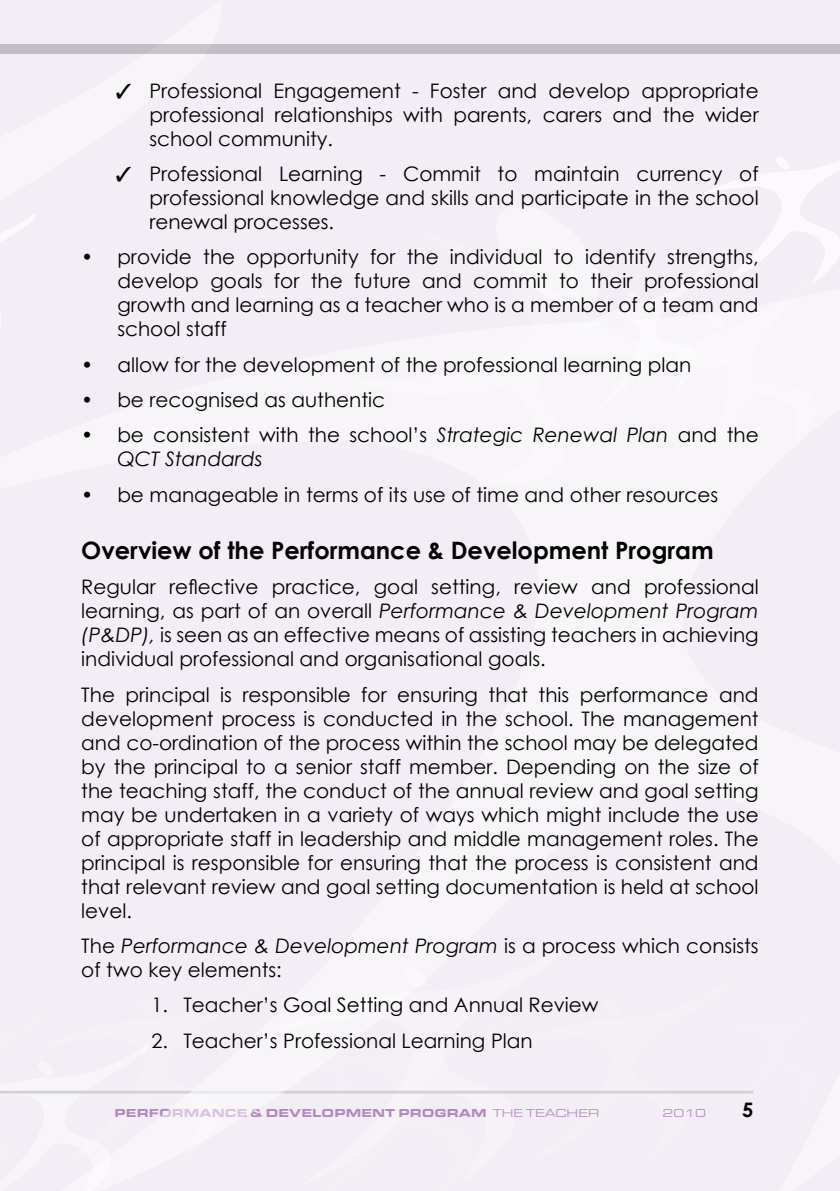
<style>
.page{position:relative;width:840px;height:1191px;background:#fff}
.page>*{position:absolute;margin:0;border:0;box-sizing:border-box;transform-origin:0 0}
.t1{font:700 24px "Century Gothic";color:#000}
.t2{font:20px/24px "Century Gothic";color:#000;text-align:justify}
.t3{font:700 20px "Century Gothic";color:#000}
.t4{font:900 expanded 12px "Eurostile T";color:#b289be}
.t5{font:expanded 12px "Eurostile T";color:#b289be}
.s1{font-style:italic}
.s2{font-weight:400}
</style>
<div class="page">
<div style="left:0;top:0;width:839px;height:1191px;background:#f3edf5"></div>
<div style="left:0;top:44px;width:839px;height:10px;background:#c3bec5"></div>
<img style="left:0;top:157px;width:839px;height:1034px">
<svg style="left:116px;top:166px;width:15px;height:16px"></svg>
<p class="t2" style="left:149px;top:78px;width:610px">Professional Engagement - Foster and develop appropriate professional relationships with parents, carers and the wider school community.</p>
<p class="t2" style="left:149px;top:161px;width:610px">Professional Learning - Commit to maintain currency of professional knowledge and skills and participate in the school renewal processes.</p>
<p class="t2" style="left:117px;top:245px;width:642px;text-indent:-36px">• provide the opportunity for the individual to identify strengths, develop goals for the future and commit to their professional growth and learning as a teacher who is a member of a team and school staff</p>
<p class="t2" style="left:81px;top:352px;width:611px">• allow for the development of the professional learning plan</p>
<p class="t2" style="left:81px;top:387px;width:305px">• be recognised as authentic</p>
<p class="t2" style="left:117px;top:423px;width:642px;text-indent:-36px">• be consistent with the school’s <span class="s1">Strategic Renewal Plan</span> and the<br><span class="s1">QCT Standards</span></p>
<p class="t2" style="left:81px;top:482px;width:638px">• be manageable in terms of its use of time and other resources</p>
<p class="t1" style="left:81px;top:532px;width:633px">Overview of the Performance &amp; Development Program</p>
<p class="t2" style="left:81px;top:575px;width:678px">Regular reflective practice, goal setting, review and professional learning, as part of an overall <span class="s1">Performance &amp; Development Program (P&amp;DP),</span> is seen as an effective means of assisting teachers in achieving individual professional and organisational goals.</p>
<p class="t2" style="left:81px;top:682px;width:678px">The principal is responsible for ensuring that this performance and development process is conducted in the school. The management and co-ordination of the process within the school may be delegated by the principal to a senior staff member. Depending on the size of the teaching staff, the conduct of the annual review and goal setting may be undertaken in a variety of ways which might include the use of appropriate staff in leadership and middle management roles. The principal is responsible for ensuring that the process is consistent and that relevant review and goal setting documentation is held at school level.</p>
<p class="t2" style="left:81px;top:933px;width:678px">The <span class="s1">Performance &amp; Development Program</span> is a process which consists of two key elements:</p>
<p class="t2" style="left:151px;top:993px;width:448px">1. Teacher’s Goal Setting and Annual Review</p>
<p class="t2" style="left:151px;top:1028px;width:382px">2. Teacher’s Professional Learning Plan</p>
<p class="t4" style="left:114px;top:1105px;width:486px">PERFORMANCE &amp; DEVELOPMENT PROGRAM <span class="s2">The TEACHER</span></p>
<p class="t5" style="left:662px;top:1106px;width:45px">2010</p>
<p class="t3" style="left:741px;top:1094px;width:13px">5</p>
</div>
